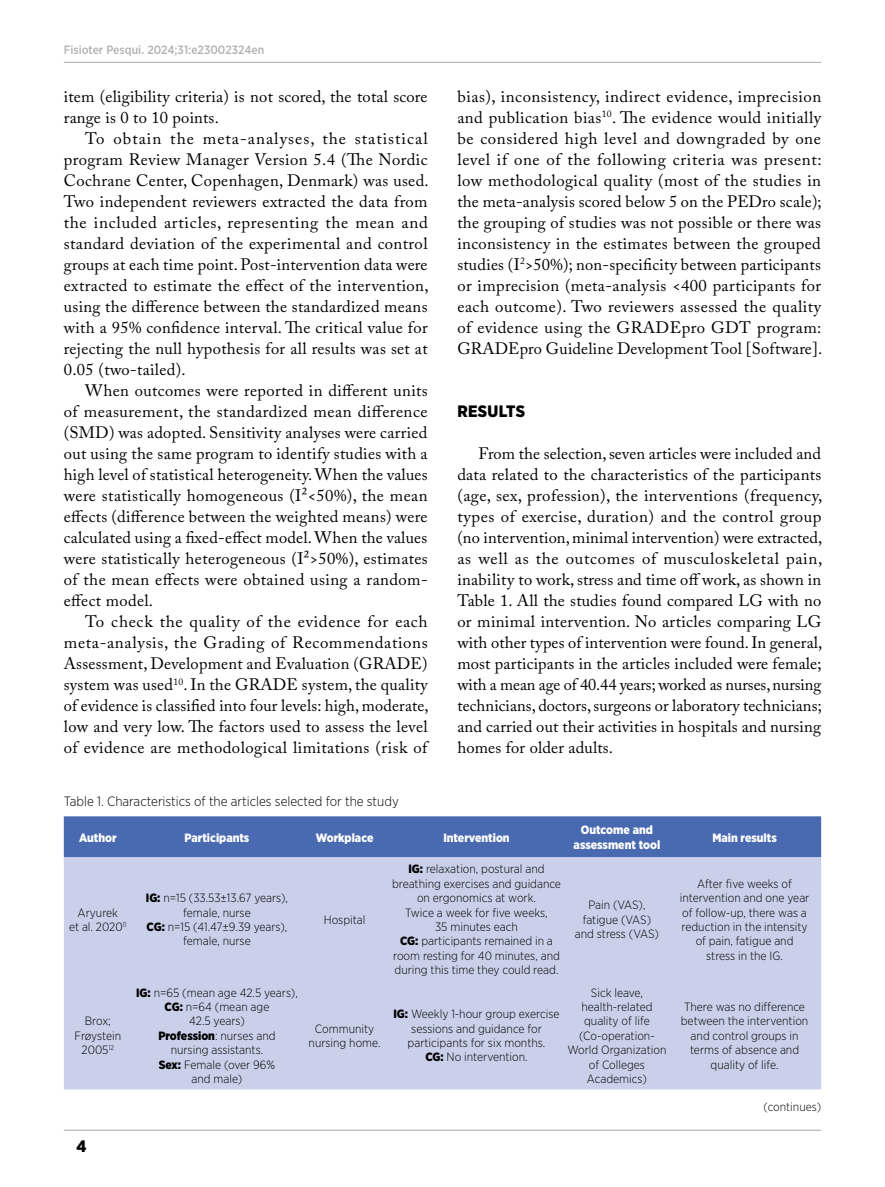
<style>
.page{position:relative;width:885px;height:1187px;background:#fff}
.page>*{position:absolute;margin:0;border:0;box-sizing:border-box;transform-origin:0 0}
.TEXTO{font:16.5px/21px "Adobe Caslon Pro";letter-spacing:.02em;color:#000;text-align:justify}
.Sub1{font:900 16.5px "Gotham Narrow";letter-spacing:.02em;color:#000}
.Tab_tit{font:300 13.5px "Gotham Narrow";color:#000}
.Tab_corpo{font:300 12px/14.4px "Gotham Narrow";color:#000;text-align:center}
.Tab_gravata{font:900 12px/14.4px "Gotham Narrow";color:#fff;text-align:center}
.t1{font:500 12px "Gotham Narrow";color:#b3b2b2}
.s1{font-weight:900}
</style>
<div class="page">
<hr style="left:64px;top:62px;width:757px;height:1px;background:#b3b2b2">
<hr style="left:64px;top:1129px;width:757px;height:1px;background:#b3b2b2">
<div style="left:64px;top:816px;width:757px;height:41px;background:#496ab1"></div>
<div style="left:64px;top:857px;width:757px;height:232px;background:#cbd0ea"></div>
<p class="t1" style="left:64px;top:42px;width:202px">Fisioter Pesqui. 2024;31:e23002324en</p>
<p class="TEXTO" style="left:64px;top:86px;width:365px">item (eligibility criteria) is not scored, the total score range is 0 to 10 points.</p>
<p class="TEXTO" style="left:64px;top:128px;width:366px;text-indent:21px">To obtain the meta-analyses, the statistical program Review Manager Version 5.4 (The Nordic Cochrane Center, Copenhagen, Denmark) was used.<br>Two independent reviewers extracted the data from the included articles, representing the mean and standard deviation of the experimental and control groups at each time point. Post-intervention data were extracted to estimate the effect of the intervention, using the difference between the standardized means with a 95% confidence interval. The critical value for rejecting the null hypothesis for all results was set at 0.05 (two-tailed).</p>
<p class="TEXTO" style="left:64px;top:380px;width:365px;text-indent:21px">When outcomes were reported in different units of measurement, the standardized mean difference (SMD) was adopted. Sensitivity analyses were carried out using the same program to identify studies with a high level of statistical heterogeneity. When the values were statistically homogeneous (I²&lt;50%), the mean effects (difference between the weighted means) were calculated using a fixed-effect model. When the values were statistically heterogeneous (I²&gt;50%), estimates of the mean effects were obtained using a random&shy;effect model.</p>
<p class="TEXTO" style="left:64px;top:611px;width:366px;text-indent:21px">To check the quality of the evidence for each meta-analysis, the Grading of Recommendations Assessment, Development and Evaluation (GRADE) system was used<sup>10</sup>. In the GRADE system, the quality of evidence is classified into four levels: high, moderate, low and very low. The factors used to assess the level of evidence are methodological limitations (risk of</p>
<p class="TEXTO" style="left:457px;top:86px;width:366px">bias), inconsistency, indirect evidence, imprecision and publication bias<sup>10</sup>. The evidence would initially be considered high level and downgraded by one level if one of the following criteria was present: low methodological quality (most of the studies in the meta-analysis scored below 5 on the PEDro scale); the grouping of studies was not possible or there was inconsistency in the estimates between the grouped studies (I<sup>2</sup>&gt;50%); non-specificity between participants or imprecision (meta-analysis &lt;400 participants for each outcome). Two reviewers assessed the quality of evidence using the GRADEpro GDT program:<br>GRADEpro Guideline Development Tool [Software].</p>
<p class="Sub1" style="left:457px;top:400px;width:69px">RESULTS</p>
<p class="TEXTO" style="left:457px;top:443px;width:366px;text-indent:21px">From the selection, seven articles were included and data related to the characteristics of the participants (age, sex, profession), the interventions (frequency, types of exercise, duration) and the control group (no intervention, minimal intervention) were extracted, as well as the outcomes of musculoskeletal pain, inability to work, stress and time off work, as shown in Table 1. All the studies found compared LG with no or minimal intervention. No articles comparing LG with other types of intervention were found. In general, most participants in the articles included were female; with a mean age of 40.44 years; worked as nurses, nursing technicians, doctors, surgeons or laboratory technicians; and carried out their activities in hospitals and nursing homes for older adults.</p>
<p class="Tab_tit" style="left:64px;top:793px;width:336px">Table 1. Characteristics of the articles selected for the study</p>
<p class="Tab_gravata" style="left:79px;top:830px;width:39px">Author</p>
<p class="Tab_gravata" style="left:184px;top:830px;width:66px">Participants</p>
<p class="Tab_gravata" style="left:316px;top:830px;width:59px">Workplace</p>
<p class="Tab_gravata" style="left:443px;top:830px;width:68px">Intervention</p>
<p class="Tab_gravata" style="left:573px;top:822px;width:88px">Outcome and assessment tool</p>
<p class="Tab_gravata" style="left:712px;top:830px;width:66px">Main results</p>
<p class="Tab_corpo" style="left:69px;top:904px;width:59px">Aryurek<br>et al. 2020<sup>11</sup></p>
<p class="Tab_corpo" style="left:146px;top:890px;width:144px"><span class="s1">IG:</span> n=15 (33.53±13.67 years), female, nurse</p>
<p class="Tab_corpo" style="left:147px;top:919px;width:142px"><span class="s1">CG:</span> n=15 (41.47±9.39 years), female, nurse</p>
<p class="Tab_corpo" style="left:324px;top:912px;width:43px">Hospital</p>
<p class="Tab_corpo" style="left:75px;top:1013px;width:48px">Brox;<br>Frøystein<br>2005<sup>12</sup></p>
<p class="Tab_corpo" style="left:136px;top:984px;width:163px"><span class="s1">IG:</span> n=65 (mean age 42.5 years),</p>
<p class="Tab_corpo" style="left:164px;top:999px;width:106px"><span class="s1">CG:</span> n=64 (mean age<br>42.5 years)</p>
<p class="Tab_corpo" style="left:158px;top:1028px;width:119px"><span class="s1">Profession</span>: nurses and nursing assistants.</p>
<p class="Tab_corpo" style="left:159px;top:1056px;width:118px"><span class="s1">Sex:</span> Female (over 96% and male)</p>
<p class="Tab_corpo" style="left:308px;top:1020px;width:73px">Community nursing home.</p>
<p class="Tab_corpo" style="left:392px;top:861px;width:170px"><span class="s1">IG:</span> relaxation, postural and breathing exercises and guidance on ergonomics at work.<br>Twice a week for five weeks,<br>35 minutes each</p>
<p class="Tab_corpo" style="left:393px;top:933px;width:168px"><span class="s1">CG:</span> participants remained in a room resting for 40 minutes, and during this time they could read.</p>
<p class="Tab_corpo" style="left:575px;top:897px;width:86px">Pain (VAS), fatigue (VAS) and stress (VAS)</p>
<p class="Tab_corpo" style="left:393px;top:1006px;width:168px"><span class="s1">IG:</span> Weekly 1-hour group exercise sessions and guidance for participants for six months.</p>
<p class="Tab_corpo" style="left:425px;top:1049px;width:104px"><span class="s1">CG:</span> No intervention.</p>
<p class="Tab_corpo" style="left:567px;top:984px;width:101px">Sick leave, health-related quality of life (Co-operation-<br>World Organization of Colleges<br>Academics)</p>
<p class="Sub1" style="left:77px;top:1135px;width:12px">4</p>
<p class="Tab_corpo" style="left:679px;top:876px;width:131px">After five weeks of intervention and one year of follow-up, there was a reduction in the intensity of pain, fatigue and stress in the IG.</p>
<p class="Tab_corpo" style="left:680px;top:999px;width:129px">There was no difference between the intervention and control groups in terms of absence and quality of life.</p>
<p class="Tab_corpo" style="left:763px;top:1099px;width:59px">(continues)</p>
</div>
